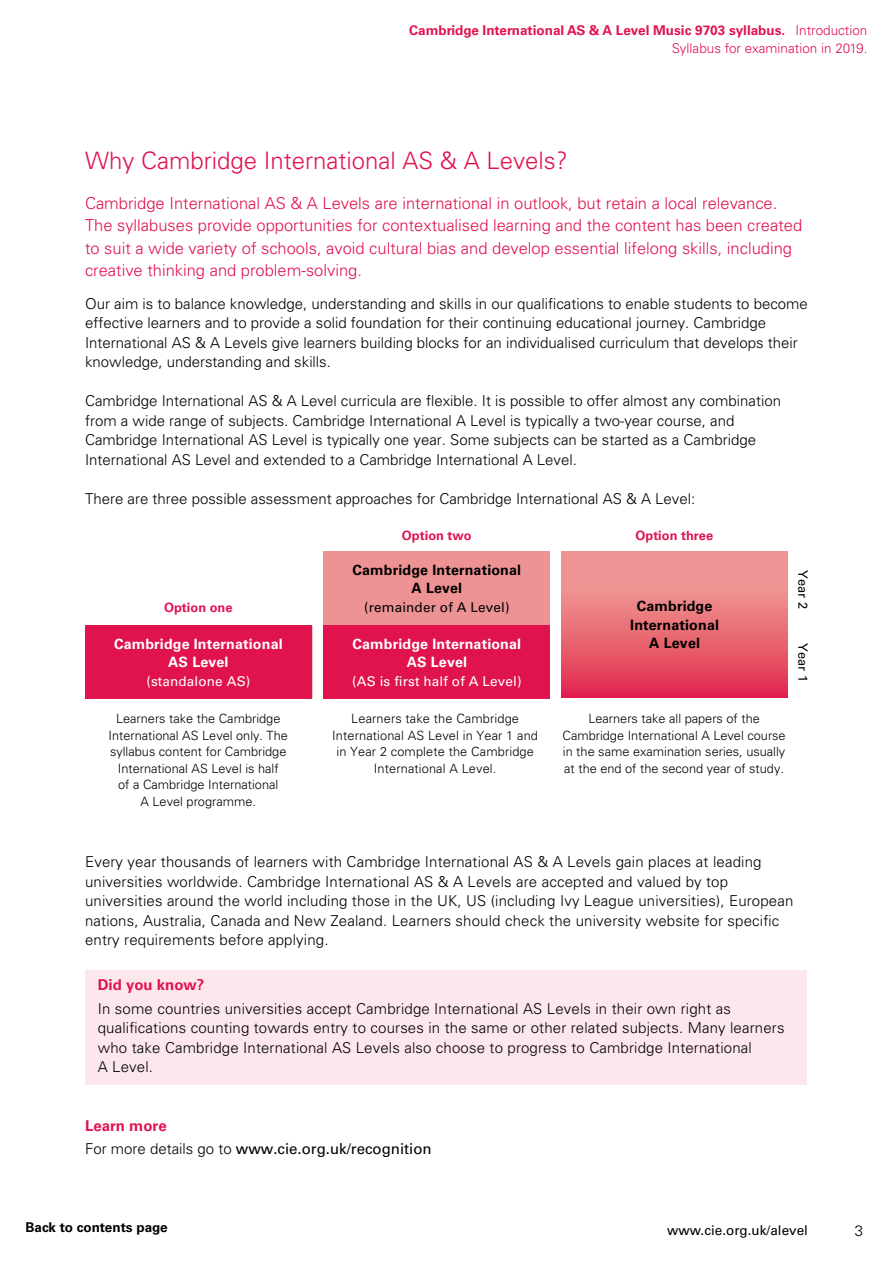
<style>
.page{position:relative;width:893px;height:1263px;background:#fff}
.page>*{position:absolute;margin:0;border:0;box-sizing:border-box;transform-origin:0 0}
.t1{font:300 24px "Univers LT Std";color:#e1134f}
.t2{font:300 16.5px/22.5px "Univers LT Std";color:#e1134f}
.t3{font:300 15px/19.5px "Univers LT Std";color:#000}
.t4{font:15px/23.7px "Univers LT Std";color:#000}
.t5{font:700 15px "Univers LT Std";color:#e1134f}
.t6{font:700 14.25px/18.6px "Univers LT Std";letter-spacing:.01em;color:#fff;text-align:center}
.t7{font:700 14.25px/18.6px "Univers LT Std";letter-spacing:.01em;color:#000;text-align:center}
.t8{font:700 13.5px/18px "Univers LT Std";color:#e1134f;text-align:right}
.t9{font:13.5px "Univers LT Std";letter-spacing:.01em;color:#000}
.t10{font:13.5px "Univers LT Std";letter-spacing:.01em;color:#fff}
.t11{font:700 13.5px "Univers LT Std";color:#000}
.t12{font:700 12.9px "Univers LT Std";color:#e1134f}
.t13{font:12.9px "Univers LT Std";color:#000}
.t14{font:300 12.75px/16.5px "Univers LT Std";color:#000;text-align:center}
.s1{font-weight:300}
.s2{font-weight:700;color:#e1134f}
</style>
<div class="page">
<div style="left:324px;top:551px;width:226px;height:74px;background:#ee9394"></div>
<div style="left:324px;top:625px;width:226px;height:74px;background:#e1134f"></div>
<div style="left:85px;top:625px;width:227px;height:74px;background:#e1134f"></div>
<svg style="left:561px;top:551px;width:227px;height:147px;background:#e96c78"></svg>
<div style="left:85px;top:970px;width:721px;height:115px;background:#fce7ed"></div>
<p class="t8" style="left:409px;top:22px;width:460px">Cambridge International AS &amp; A Level Music 9703 syllabus. <span class="s1">Introduction<br>Syllabus for examination in 2019.</span></p>
<h1 class="t1" style="left:85px;top:146px;width:484px">Why Cambridge International AS &amp; A Levels?</h1>
<p class="t2" style="left:85px;top:192px;width:719px">Cambridge International AS &amp; A Levels are international in outlook, but retain a local relevance.<br>The syllabuses provide opportunities for contextualised learning and the content has been created to suit a wide variety of schools, avoid cultural bias and develop essential lifelong skills, including creative thinking and problem-solving.</p>
<p class="t3" style="left:85px;top:294px;width:724px">Our aim is to balance knowledge, understanding and skills in our qualifications to enable students to become effective learners and to provide a solid foundation for their continuing educational journey. Cambridge International AS &amp; A Levels give learners building blocks for an individualised curriculum that develops their knowledge, understanding and skills.</p>
<p class="t3" style="left:85px;top:391px;width:698px">Cambridge International AS &amp; A Level curricula are flexible. It is possible to offer almost any combination from a wide range of subjects. Cambridge International A Level is typically a two-year course, and Cambridge International AS Level is typically one year. Some subjects can be started as a Cambridge International AS Level and extended to a Cambridge International A Level.</p>
<p class="t3" style="left:85px;top:489px;width:612px">There are three possible assessment approaches for Cambridge International AS &amp; A Level:</p>
<p class="t12" style="left:164px;top:599px;width:70px">Option one</p>
<p class="t6" style="left:114px;top:635px;width:170px">Cambridge International<br>AS Level</p>
<p class="t10" style="left:146px;top:673px;width:105px">(standalone AS)</p>
<p class="t14" style="left:109px;top:711px;width:181px">Learners take the Cambridge<br>International AS Level only. The syllabus content for Cambridge<br>International AS Level is half<br>of a Cambridge International<br>A Level programme.</p>
<p class="t12" style="left:402px;top:527px;width:71px">Option two</p>
<p class="t12" style="left:635px;top:527px;width:79px">Option three</p>
<p class="t7" style="left:353px;top:561px;width:170px">Cambridge International<br>A Level</p>
<p class="t9" style="left:364px;top:599px;width:147px">(remainder of A Level)</p>
<p class="t7" style="left:630px;top:597px;width:90px">Cambridge<br>International<br>A Level</p>
<p class="t6" style="left:353px;top:635px;width:170px">Cambridge International<br>AS Level</p>
<p class="t10" style="left:352px;top:673px;width:171px">(AS is first half of A Level)</p>
<p class="t14" style="left:332px;top:711px;width:207px">Learners take the Cambridge<br>International AS Level in Year 1 and in Year 2 complete the Cambridge<br>International A Level.</p>
<p class="t14" style="left:562px;top:711px;width:225px">Learners take all papers of the Cambridge International A Level course in the same examination series, usually at the end of the second year of study.</p>
<p class="t13" style="left:811px;top:570px;width:40px;rotate:90deg">Year 2</p>
<p class="t13" style="left:811px;top:643px;width:40px;rotate:90deg">Year 1</p>
<p class="t3" style="left:85px;top:852px;width:710px">Every year thousands of learners with Cambridge International AS &amp; A Levels gain places at leading universities worldwide. Cambridge International AS &amp; A Levels are accepted and valued by top universities around the world including those in the UK, US (including Ivy League universities), European nations, Australia, Canada and New Zealand. Learners should check the university website for specific entry requirements before applying.</p>
<p class="t5" style="left:98px;top:976px;width:108px">Did you know?</p>
<p class="t3" style="left:98px;top:998px;width:688px">In some countries universities accept Cambridge International AS Levels in their own right as qualifications counting towards entry to courses in the same or other related subjects. Many learners who take Cambridge International AS Levels also choose to progress to Cambridge International<br>A Level.</p>
<p class="t4" style="left:85px;top:1113px;width:348px"><span class="s2">Learn more<br></span><span class="s1">For more details go to</span> www.cie.org.uk/recognition</p>
<p class="t11" style="left:26px;top:1219px;width:144px">Back to contents page</p>
<p class="t9" style="left:667px;top:1222px;width:142px">www.cie.org.uk/alevel</p>
<p class="t3" style="left:855px;top:1220px;width:10px">3</p>
</div>
